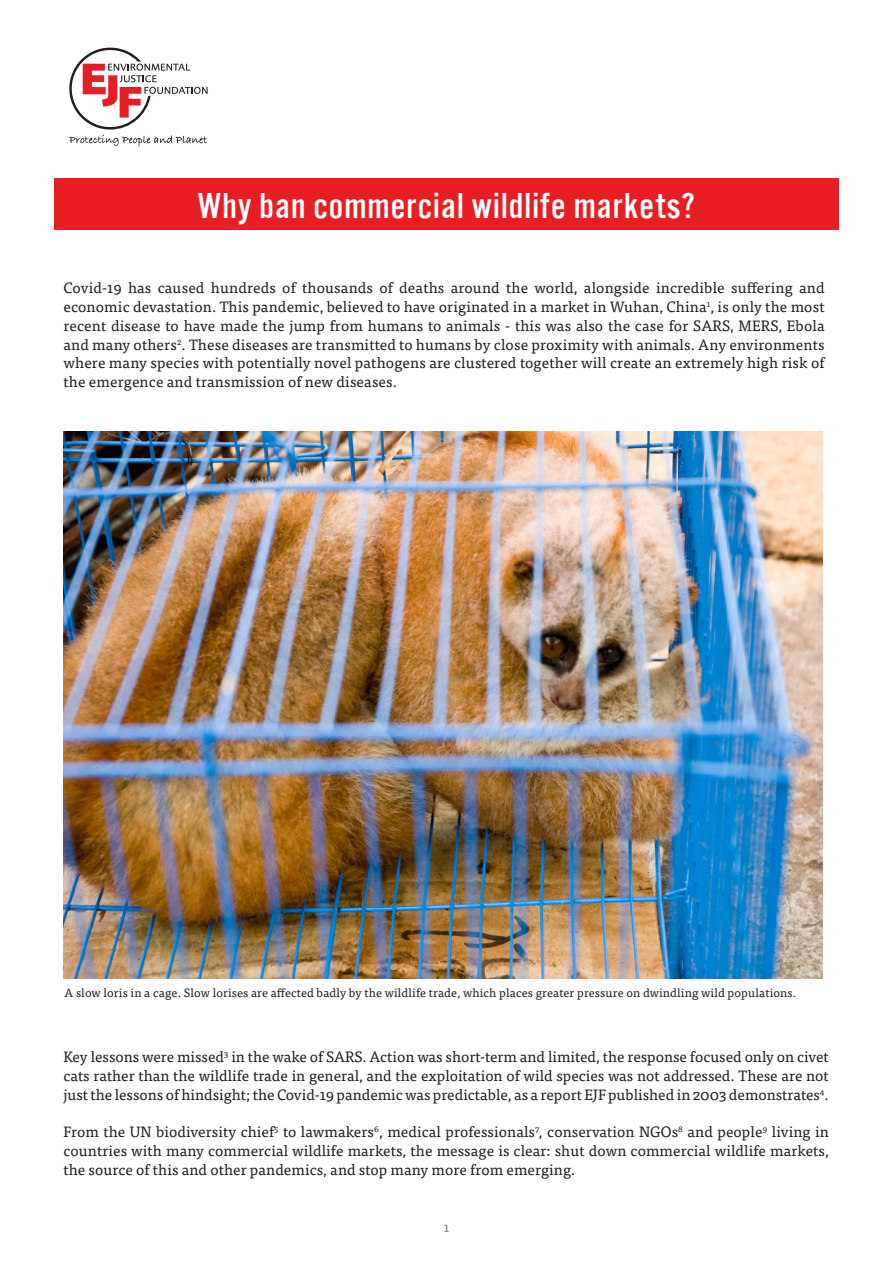
<style>
.page{position:relative;width:893px;height:1263px;background:#fff}
.page>*{position:absolute;margin:0;border:0;box-sizing:border-box;transform-origin:0 0}
.t1{font:37.5px "Alternate Got No 3 D";letter-spacing:.03em;color:#fff}
.t2{font:15px/18.8px "Tisa Pro";letter-spacing:.005em;color:#231f20;text-align:justify}
.t3{font:13.5px "Tisa Pro";color:#808285}
.t4{font:12px "Tisa Pro";letter-spacing:.01em;color:#231f20}
</style>
<div class="page">
<div style="left:54px;top:179px;width:785px;height:51px;background:#e81e24"></div>
<svg style="left:69px;top:48px;width:139px;height:98px"></svg>
<img style="left:64px;top:432px;width:759px;height:546px">
<h1 class="t1" style="left:198px;top:186px;width:499px">Why ban commercial wildlife markets?</h1>
<p class="t2" style="left:63px;top:278px;width:763px">Covid-19 has caused hundreds of thousands of deaths around the world, alongside incredible suffering and economic devastation. This pandemic, believed to have originated in a market in Wuhan, China<sup>1</sup>, is only the most recent disease to have made the jump from humans to animals - this was also the case for SARS, MERS, Ebola and many others<sup>2</sup>. These diseases are transmitted to humans by close proximity with animals. Any environments where many species with potentially novel pathogens are clustered together will create an extremely high risk of the emergence and transmission of new diseases.</p>
<p class="t4" style="left:64px;top:984px;width:733px">A slow loris in a cage. Slow lorises are affected badly by the wildlife trade, which places greater pressure on dwindling wild populations.</p>
<p class="t2" style="left:63px;top:1046px;width:767px">Key lessons were missed<sup>3</sup> in the wake of SARS. Action was short-term and limited, the response focused only on civet cats rather than the wildlife trade in general, and the exploitation of wild species was not addressed. These are not just the lessons of hindsight; the Covid-19 pandemic was predictable, as a report EJF published in 2003 demonstrates<sup>4</sup>.</p>
<p class="t2" style="left:63px;top:1121px;width:767px">From the UN biodiversity chief<sup>5</sup> to lawmakers<sup>6</sup>, medical professionals<sup>7</sup>, conservation NGOs<sup>8</sup> and people<sup>9</sup> living in countries with many commercial wildlife markets, the message is clear: shut down commercial wildlife markets, the source of this and other pandemics, and stop many more from emerging.</p>
<p class="t3" style="left:444px;top:1217px;width:7px">1</p>
</div>
